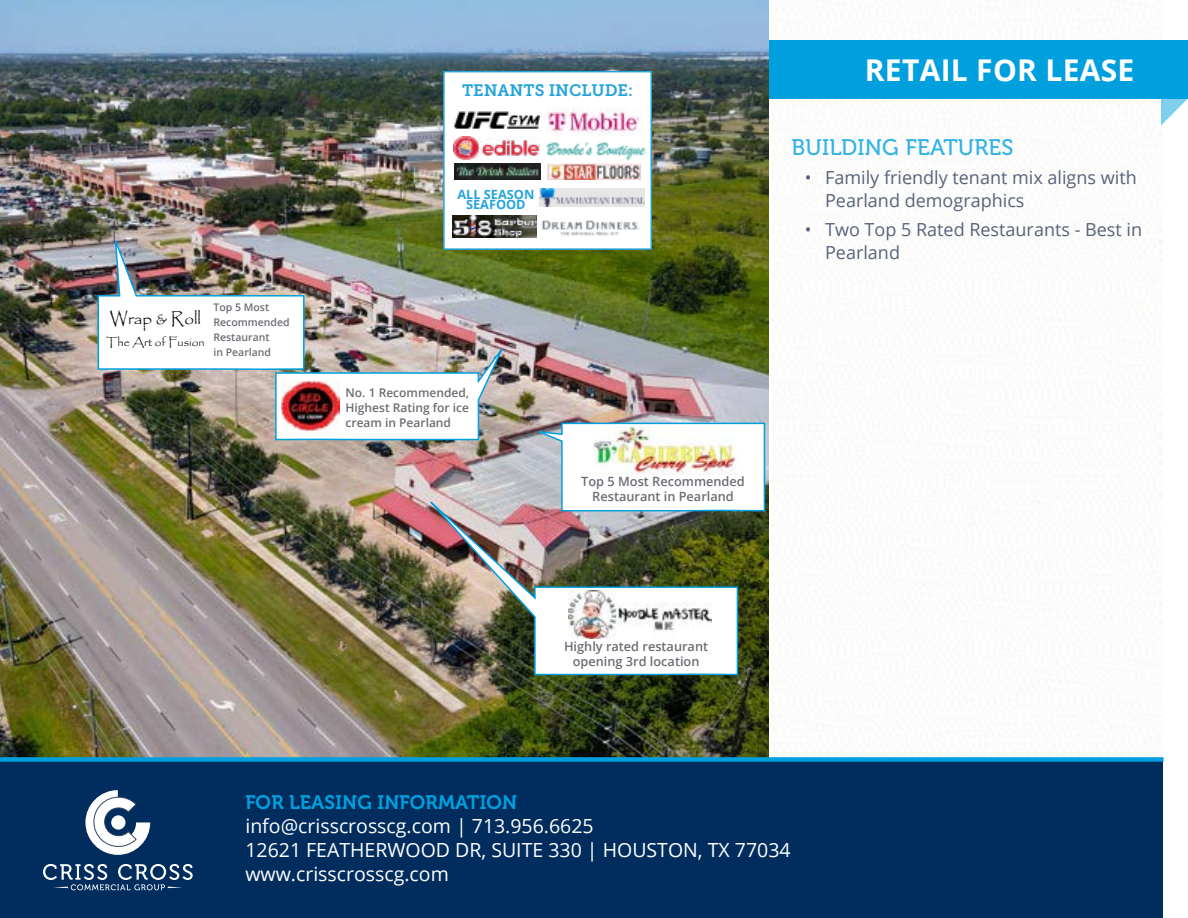
<style>
.page{position:relative;width:1188px;height:918px;background:#fff}
.page>*{position:absolute;margin:0;border:0;box-sizing:border-box;transform-origin:0 0}
.t1{font:700 30px "Open Sans";letter-spacing:.01em;color:#fff}
.t2{font:22.5px "Museo 500";letter-spacing:.01em;color:#33b3e6}
.t3{font:19.5px/24px "Open Sans";color:#fff}
.t4{font:19.5px "Museo 700";letter-spacing:.01em;color:#00a0df}
.t5{font:18px/22.5px "Open Sans";color:#57627a}
.t6{font:17.1px "Papyrus";color:#000}
.t7{font:16.5px "Museo Slab 700";color:#25a4dc}
.t8{font:600 12.75px/15px "Open Sans";color:#6c6c74;text-align:center}
.t9{font:700 12.75px/10.5px "Open Sans";color:#25a4dc;text-align:center}
.t10{font:600 12px/15px "Open Sans";color:#6c6c74;text-align:justify}
.t11{font:12px "Papyrus";color:#000}
.t12{font:600 10.5px/15px "Open Sans";color:#6c6c74}
</style>
<div class="page">
<img style="left:0;top:0;width:769px;height:757px">
<div style="left:443px;top:71px;width:209px;height:179px;background:#fff;border:2px solid #25a4dc"></div>
<img style="left:546px;top:107px;width:96px;height:27px">
<img style="left:454px;top:111px;width:85px;height:18px">
<img style="left:545px;top:142px;width:101px;height:19px">
<img style="left:454px;top:163px;width:86px;height:17px">
<img style="left:454px;top:137px;width:86px;height:23px">
<img style="left:546px;top:163px;width:95px;height:16px">
<img style="left:452px;top:215px;width:188px;height:23px">
<img style="left:540px;top:189px;width:105px;height:17px">
<svg style="left:529px;top:422px;width:237px;height:90px"></svg>
<img style="left:594px;top:426px;width:145px;height:48px">
<img style="left:97px;top:231px;width:413px;height:210px">
<img style="left:407px;top:479px;width:332px;height:197px">
<img style="left:568px;top:590px;width:144px;height:48px">
<div style="left:0;top:762px;width:1163px;height:156px;background:#002d5d"></div>
<div style="left:0;top:757px;width:1164px;height:5px;background:#00a0df"></div>
<svg style="left:43px;top:864px;width:150px;height:26px"></svg>
<svg style="left:85px;top:790px;width:65px;height:65px"></svg>
<div style="left:111px;top:815px;width:14px;height:15px;background:#fff;border-radius:50%"></div>
<svg style="left:1161px;top:99px;width:27px;height:27px"></svg>
<div style="left:769px;top:40px;width:419px;height:59px;background:#00a0df"></div>
<p class="t6" style="left:110px;top:308px;width:92px">Wrap &amp; Roll</p>
<p class="t11" style="left:106px;top:335px;width:100px">The Art of Fusion</p>
<p class="t12" style="left:213px;top:300px;width:78px">Top 5 Most<br>Recommended<br>Restaurant<br>in Pearland</p>
<p class="t7" style="left:462px;top:81px;width:172px">TENANTS INCLUDE:</p>
<p class="t9" style="left:457px;top:189px;width:79px">ALL SEASON<br>SEAFOOD</p>
<h1 class="t1" style="left:865px;top:49px;width:271px">RETAIL FOR LEASE</h1>
<p class="t2" style="left:791px;top:135px;width:224px">BUILDING FEATURES</p>
<p class="t5" style="left:825px;top:166px;width:313px;text-indent:-20px">• Family friendly tenant mix aligns with<br>Pearland demographics</p>
<p class="t5" style="left:825px;top:218px;width:319px;text-indent:-20px">• Two Top 5 Rated Restaurants - Best in<br>Pearland</p>
<p class="t10" style="left:346px;top:384px;width:125px">No. 1 Recommended, Highest Rating for ice cream in Pearland</p>
<p class="t8" style="left:581px;top:473px;width:165px">Top 5 Most Recommended<br>Restaurant in Pearland</p>
<p class="t8" style="left:564px;top:638px;width:146px">Highly rated restaurant opening 3rd location</p>
<p class="t4" style="left:245px;top:792px;width:273px">FOR LEASING INFORMATION</p>
<p class="t3" style="left:245px;top:814px;width:547px">info@crisscrosscg.com | 713.956.6625<br>12621 FEATHERWOOD DR, SUITE 330 | HOUSTON, TX 77034 www.crisscrosscg.com</p>
</div>
